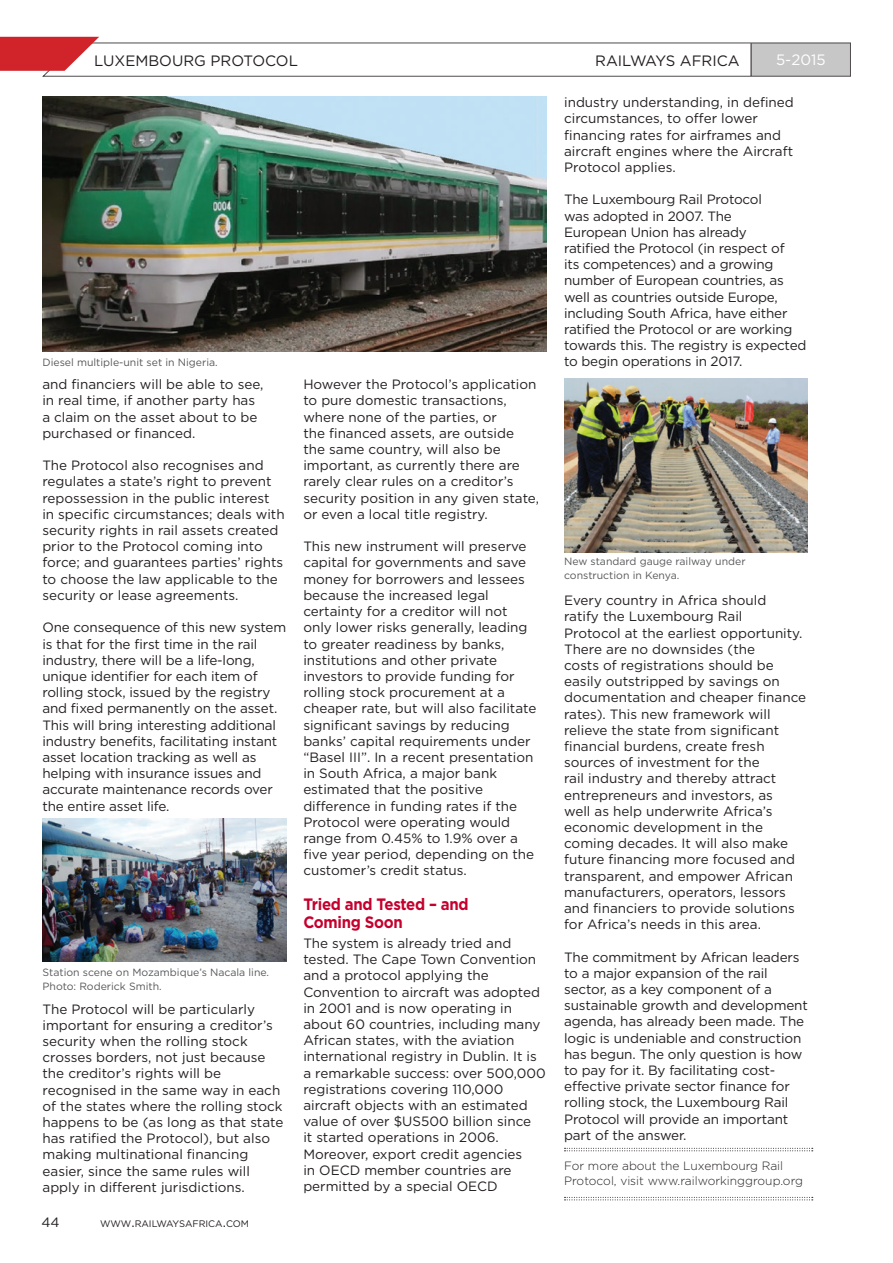
<style>
.page{position:relative;width:893px;height:1263px;background:#fff}
.page>*{position:absolute;margin:0;border:0;box-sizing:border-box;transform-origin:0 0}
.Subheading{font:700 16.5px/18px "Gotham";letter-spacing:-.02em;color:#c5002e;scale:.91 1}
.Header_left{font:15px "Gotham";color:#231f20}
.t1{font:15px "Gotham";color:#fff}
.t2{font:13.5px/16.2px "Gotham";color:#231f20}
.t3{font:13.5px "Gotham";color:#231f20}
.t4{font:300 12px/14.4px "Gotham";color:#231f20}
.t5{font:10.5px/13.5px "Gotham";color:#57585a}
.t6{font:9.45px "Gotham";color:#231f20}
.s1{font-size:13.5px}
</style>
<div class="page">
<svg style="left:0;top:37px;width:851px;height:40px"></svg>
<img style="left:42px;top:819px;width:244px;height:143px">
<img style="left:43px;top:96px;width:504px;height:256px">
<img style="left:564px;top:378px;width:244px;height:175px">
<svg style="left:564px;top:1148px;width:249px;height:3px"></svg>
<svg style="left:564px;top:1197px;width:249px;height:3px"></svg>
<p class="Header_left" style="left:94px;top:51px;width:171px">LUXEM BOURG PROTOCOL</p>
<p class="Header_left" style="left:595px;top:51px;width:11px">RAILWAYS</p>
<p class="Header_left" style="left:680px;top:51px;width:11px">AFRICA</p>
<p class="t1" style="left:776px;top:50px;width:51px">5-2015</p>
<p class="t5" style="left:43px;top:355px;width:177px">Diesel multiple-unit set in Nigeria.</p>
<p class="t2" style="left:42px;top:376px;width:223px">and financiers will be able to see, in real time, if another party has a claim on the asset about to be purchased or financed.</p>
<p class="t2" style="left:42px;top:457px;width:244px">The Protocol also recognises and regulates a state’s right to prevent repossession in the public interest in specific circumstances; deals with security rights in rail assets created prior to the Protocol coming into force; and guarantees parties’ rights to choose the law applicable to the security or lease agreements.</p>
<p class="t2" style="left:42px;top:619px;width:245px">One consequence of this new system is that for the first time in the rail industry, there will be a life-long, unique identifier for each item of rolling stock, issued by the registry and fixed permanently on the asset.<br>This will bring interesting additional industry benefits, facilitating instant asset location tracking as well as helping with insurance issues and accurate maintenance records over the entire asset life.</p>
<p class="t5" style="left:43px;top:965px;width:228px">Station scene on Mozambique’s Nacala line.<br>Photo: Roderick Smith.</p>
<p class="t2" style="left:43px;top:1000px;width:242px">The Protocol will be particularly important for ensuring a creditor’s security when the rolling stock crosses borders, not just because the creditor’s rights will be recognised in the same way in each of the states where the rolling stock happens to be (as long as that state has ratified the Protocol), but also making multinational financing easier, since the same rules will apply in different jurisdictions.</p>
<p class="t3" style="left:42px;top:1213px;width:20px">44</p>
<p class="t6" style="left:100px;top:1217px;width:150px">WWW<span class="s1">.</span>RAILWAYSAFRICA<span class="s1">.</span>COM</p>
<p class="t2" style="left:303px;top:376px;width:237px">However the Protocol’s application to pure domestic transactions, where none of the parties, or<br>the financed assets, are outside the same country, will also be important, as currently there are rarely clear rules on a creditor’s security position in any given state, or even a local title registry.</p>
<p class="t2" style="left:303px;top:538px;width:234px">This new instrument will preserve capital for governments and save money for borrowers and lessees because the increased legal certainty for a creditor will not only lower risks generally, leading to greater readiness by banks, institutions and other private investors to provide funding for rolling stock procurement at a cheaper rate, but will also facilitate significant savings by reducing banks’ capital requirements under “Basel III”. In a recent presentation in South Africa, a major bank estimated that the positive difference in funding rates if the<br>Protocol were operating would range from 0.45% to 1.9% over a five year period, depending on the customer’s credit status.</p>
<p class="Subheading" style="left:303px;top:894px;width:183px">Tried and Tested – and<br>Coming Soon</p>
<p class="t2" style="left:303px;top:935px;width:244px">The system is already tried and tested. The Cape Town Convention and a protocol applying the<br>Convention to aircraft was adopted in 2001 and is now operating in about 60 countries, including many<br>African states, with the aviation international registry in Dublin. It is a remarkable success: over 500,000 registrations covering 110,000 aircraft objects with an estimated value of over $US500 billion since<br>it started operations in 2006.<br>Moreover, export credit agencies<br>in OECD member countries are permitted by a special OECD</p>
<p class="t2" style="left:564px;top:94px;width:231px">industry understanding, in defined circumstances, to offer lower financing rates for airframes and aircraft engines where the Aircraft<br>Protocol applies.</p>
<p class="t2" style="left:564px;top:191px;width:244px">The Luxembourg Rail Protocol<br>was adopted in 2007. The<br>European Union has already<br>ratified the Protocol (in respect of<br>its competences) and a growing number of European countries, as well as countries outside Europe, including South Africa, have either ratified the Protocol or are working towards this. The registry is expected to begin operations in 2017.</p>
<p class="t5" style="left:564px;top:555px;width:183px">New standard gauge railway under construction in Kenya.</p>
<p class="t2" style="left:564px;top:592px;width:244px">Every country in Africa should<br>ratify the Luxembourg Rail<br>Protocol at the earliest opportunity.<br>There are no downsides (the<br>costs of registrations should be easily outstripped by savings on documentation and cheaper finance rates). This new framework will relieve the state from significant financial burdens, create fresh sources of investment for the<br>rail industry and thereby attract entrepreneurs and investors, as<br>well as help underwrite Africa’s economic development in the coming decades. It will also make future financing more focused and transparent, and empower African manufacturers, operators, lessors and financiers to provide solutions for Africa’s needs in this area.</p>
<p class="t2" style="left:564px;top:948px;width:245px">The commitment by African leaders to a major expansion of the rail sector, as a key component of a sustainable growth and development agenda, has already been made. The logic is undeniable and construction has begun. The only question is how to pay for it. By facilitating cost&shy;effective private sector finance for rolling stock, the Luxembourg Rail Protocol will provide an important part of the answer.</p>
<p class="t4" style="left:564px;top:1158px;width:240px">For more about the Luxembourg Rail<br>Protocol, visit www.railworkinggroup.org</p>
</div>
